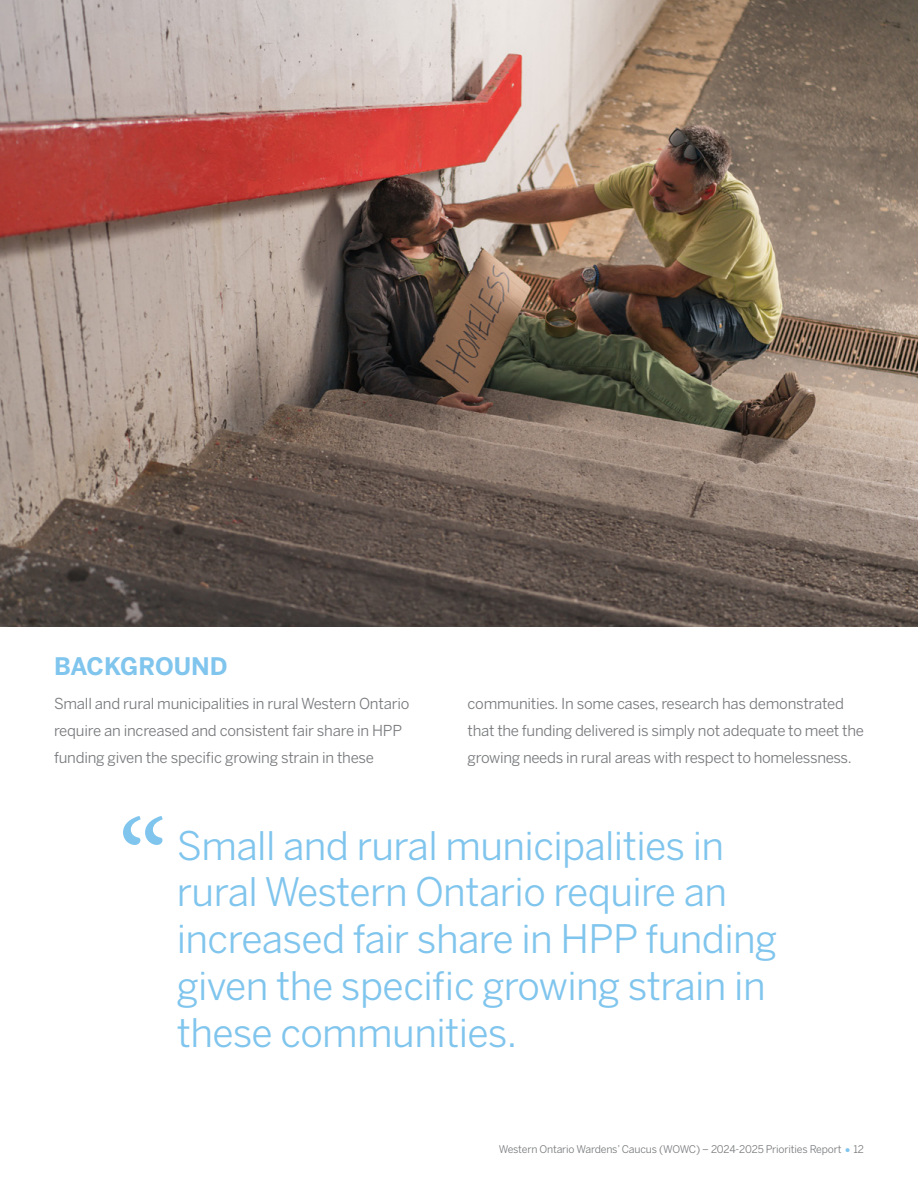
<style>
.page{position:relative;width:918px;height:1188px;background:#fff}
.page>*{position:absolute;margin:0;border:0;box-sizing:border-box;transform-origin:0 0}
.t1{font:126px "Minion Pro";color:#80c5ed}
.body_2023{font:39px/46.8px "Benton Sans";letter-spacing:-.015em;color:#80c5ed}
.body_header{font:700 24px "Benton Sans";color:#80c5ed}
.body_2023-2{font:15px/27px "Benton Sans";letter-spacing:-.02em;color:#76787b}
.t2{font:10.5px "Benton Sans";letter-spacing:-.015em;color:#76787b}
.s1{font-size:16.8px;color:#80c5ed}
</style>
<div class="page">
<img style="left:0;top:0;width:918px;height:626px">
<p class="body_header" style="left:54px;top:652px;width:175px">BACKGROUND</p>
<p class="body_2023-2" style="left:54px;top:690px;width:357px">Small and rural municipalities in rural Western Ontario require an increased and consistent fair share in HPP funding given the specific growing strain in these</p>
<p class="body_2023-2" style="left:468px;top:690px;width:398px">communities. In some cases, research has demonstrated that the funding delivered is simply not adequate to meet the growing needs in rural areas with respect to homelessness.</p>
<p class="t1" style="left:118px;top:781px;width:52px">“</p>
<p class="body_2023" style="left:177px;top:822px;width:602px">Small and rural municipalities in rural Western Ontario require an increased fair share in HPP funding given the specific growing strain in these communities.</p>
<p class="t2" style="left:499px;top:1143px;width:367px">Western Ontario Wardens’ Caucus (WOWC) – 2024-2025 Priorities Report <span class="s1">•</span> 12</p>
</div>
